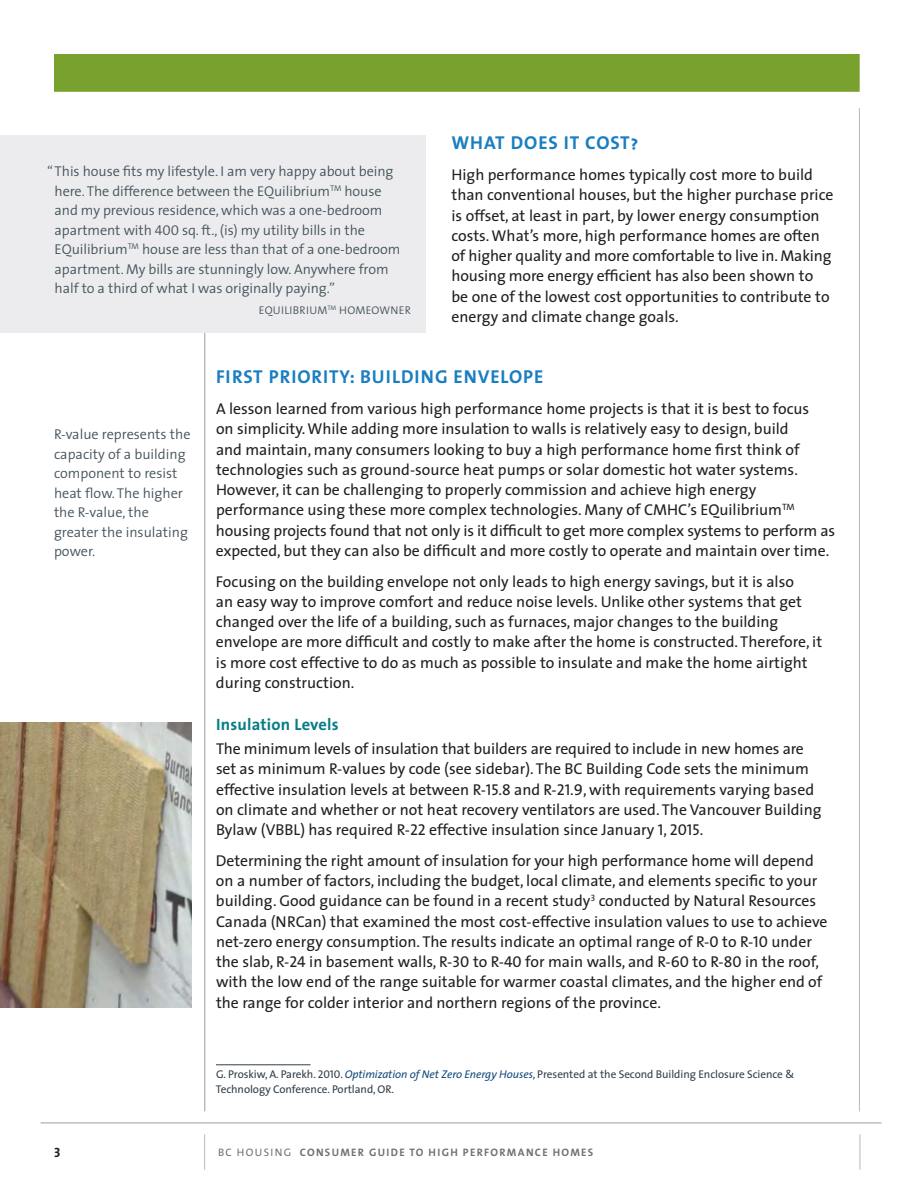
<style>
.page{position:relative;width:918px;height:1188px;background:#fff}
.page>*{position:absolute;margin:0;border:0;box-sizing:border-box;transform-origin:0 0}
.t1{font:18.75px "The Sans Bold Caps";letter-spacing:.05em;color:#197ec2}
.t2{font:700 16.5px "The Sans";letter-spacing:.015em;color:#077d87}
.t3{font:15.75px/20.2px "The Sans";color:#231f20}
.t4{font:300 14.25px/19.5px "The Sans";letter-spacing:-.005em;color:#44535c}
.t5{font:13.5px "The Sans Bold Caps";color:#231f20}
.t6{font:11.25px/14.7px "The Sans";letter-spacing:-.005em;color:#313f48}
.t7{font:11.25px "The Sans Semi Light Caps";letter-spacing:.02em;color:#44535c}
.t8{font:700 10.8px "The Sans";letter-spacing:.12em;color:#717074}
.s1{font-family:"The Sans Semi Light Caps";font-weight:400}
.s2{font-family:"The Sans Caps"}
.s3{font-style:italic;color:#144a7c}
.s4{font-weight:400}
</style>
<div class="page">
<hr style="left:205px;top:135px;width:1px;height:976px;background:#717074">
<hr style="left:41px;top:1123px;width:841px;height:1px;background:#717074">
<div style="left:54px;top:54px;width:806px;height:38px;background:#78a22d"></div>
<hr style="left:859px;top:108px;width:1px;height:1003px;background:#717074">
<hr style="left:204px;top:1134px;width:1px;height:36px;background:#717074">
<hr style="left:860px;top:1134px;width:1px;height:36px;background:#717074">
<img style="left:0;top:723px;width:192px;height:285px">
<div style="left:0;top:135px;width:425px;height:198px;background:#ececee"></div>
<hr style="left:216px;top:1065px;width:95px;height:1px;background:#313f48">
<p class="t4" style="left:55px;top:161px;width:347px;text-indent:-8px">“This house fits my lifestyle. I am very happy about being here.The difference between the EQuilibrium<sup>TM</sup> house and my previous residence, which was a one-bedroom apartment with <span class="s1">400</span> sq. ft., (is) my utility bills in the EQuilibrium<sup>TM</sup> house are less than that of a one-bedroom apartment. My bills are stunningly low. Anywhere from half to a third of what I was originally paying.”</p>
<p class="t7" style="left:259px;top:301px;width:154px">EQUILIBRIUM <sup>TM</sup> HOMEOWNER</p>
<p class="t1" style="left:452px;top:127px;width:188px">WHAT DOES IT COST?</p>
<p class="t3" style="left:452px;top:164px;width:384px">High performance homes typically cost more to build than conventional houses, but the higher purchase price is offset, at least in part, by lower energy consumption costs. What’s more, high performance homes are often of higher quality and more comfortable to live in. Making housing more energy efficient has also been shown to be one of the lowest cost opportunities to contribute to energy and climate change goals.</p>
<p class="t4" style="left:54px;top:424px;width:138px">R-value represents the capacity of a building component to resist heat flow. The higher the R-value, the greater the insulating power.</p>
<p class="t1" style="left:216px;top:361px;width:329px">FIRST PRIORITY: BUILDING ENVELOPE</p>
<p class="t3" style="left:216px;top:398px;width:621px">A lesson learned from various high performance home projects is that it is best to focus<br>on simplicity. While adding more insulation to walls is relatively easy to design, build<br>and maintain, many consumers looking to buy a high performance home first think of technologies such as ground-source heat pumps or solar domestic hot water systems.<br>However, it can be challenging to properly commission and achieve high energy performance using these more complex technologies. Many of CMHC’s EQuilibrium<sup>TM </sup>housing projects found that not only is it difficult to get more complex systems to perform as expected, but they can also be difficult and more costly to operate and maintain over time.</p>
<p class="t3" style="left:216px;top:571px;width:608px">Focusing on the building envelope not only leads to high energy savings, but it is also<br>an easy way to improve comfort and reduce noise levels. Unlike other systems that get changed over the life of a building, such as furnaces, major changes to the building envelope are more difficult and costly to make after the home is constructed. Therefore, it is more cost effective to do as much as possible to insulate and make the home airtight during construction.</p>
<p class="t2" style="left:216px;top:710px;width:124px">Insulation Levels</p>
<p class="t3" style="left:216px;top:738px;width:607px">The minimum levels of insulation that builders are required to include in new homes are set as minimum R-values by code (see sidebar). The BC Building Code sets the minimum effective insulation levels at between <span class="s2">R-15.8</span> and <span class="s2">R-21.9</span>, with requirements varying based on climate and whether or not heat recovery ventilators are used. The Vancouver Building Bylaw (VBBL) has required <span class="s2">R-22</span> effective insulation since January <span class="s2">1, 2015</span>.</p>
<p class="t3" style="left:216px;top:850px;width:613px">Determining the right amount of insulation for your high performance home will depend on a number of factors, including the budget, local climate, and elements specific to your building. Good guidance can be found in a recent study <sup>3</sup> conducted by Natural Resources Canada (NRCan) that examined the most cost-effective insulation values to use to achieve net-zero energy consumption. The results indicate an optimal range of <span class="s2">R-0</span> to <span class="s2">R-10</span> under the slab, <span class="s2">R-24</span> in basement walls, <span class="s2">R-30</span> to <span class="s2">R-40</span> for main walls, and <span class="s2">R-60</span> to <span class="s2">R-80</span> in the roof, with the low end of the range suitable for warmer coastal climates, and the higher end of the range for colder interior and northern regions of the province.</p>
<p class="t6" style="left:216px;top:1067px;width:580px">G. Proskiw, A. Parekh. <span class="s2">2010</span>. <span class="s3">Optimization of Net Zero Energy Houses</span>, Presented at the Second Building Enclosure Science &amp;<br>Technology Conference. Portland, OR.</p>
<p class="t5" style="left:54px;top:1141px;width:8px">3</p>
<p class="t8" style="left:218px;top:1144px;width:377px"><span class="s4">BC HOUSING</span> CONSUMER GUIDE TO HIGH PERFORMANCE HOMES</p>
</div>
